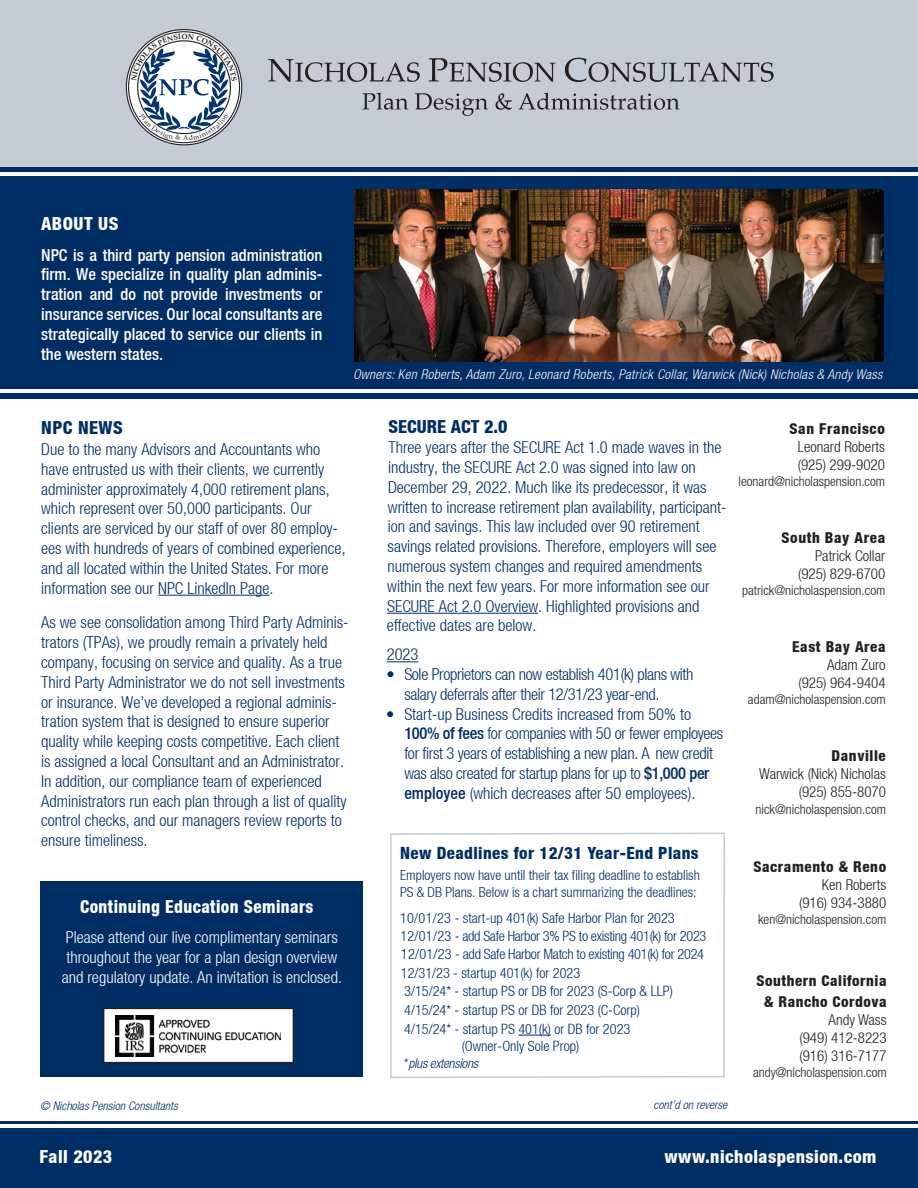
<style>
.page{position:relative;width:918px;height:1188px;background:#fff}
.page>*{position:absolute;margin:0;border:0;box-sizing:border-box;transform-origin:0 0}
.t1{font:800 condensed 18px "Helvetica Neue LT";letter-spacing:.025em;color:#fff}
.t2{font:800 condensed 18px "Helvetica Neue LT";letter-spacing:.025em;color:#fff;scale:.95 1}
.t3{font:800 condensed 18px "Helvetica Neue LT";color:#002e64}
.t4{font:800 condensed 16.8px "Helvetica Neue LT";letter-spacing:.025em;color:#002e64}
.t5{font:300 condensed 16.5px/19.8px "Helvetica Neue LT";color:#002e64}
.t6{font:300 condensed 16.5px/19.8px "Helvetica Neue LT";letter-spacing:-.02em;color:#002e64}
.t7{font:500 condensed 16.5px/19.8px "Helvetica Neue LT";color:#fff;text-align:justify}
.t8{font:300 condensed 16.5px/19.8px "Helvetica Neue LT";color:#fff}
.t9{font:300 condensed 15px/18px "Helvetica Neue LT";color:#231f20;text-align:right}
.t10{font:800 condensed 15px/21px "Helvetica Neue LT";letter-spacing:.04em;color:#231f20;text-align:center}
.t11{font:300 condensed 14.25px/18.5px "Helvetica Neue LT";color:#002e64}
.t12{font:300 condensed 13.95px/16.8px "Helvetica Neue LT";color:#002e64}
.t13{font:300 condensed 13.5px "Helvetica Neue LT";color:#231f20}
.t14{font:italic 300 condensed 13.5px "Helvetica Neue LT";letter-spacing:.025em;color:#fff}
.t15{font:italic 300 condensed 13.5px "Helvetica Neue LT";letter-spacing:-.02em;color:#002e64}
.t16{font:italic 300 condensed 12px "Helvetica Neue LT";color:#002e64}
.s1{font-weight:500}
.s2{font-style:normal}
</style>
<div class="page">
<div style="left:0;top:136px;width:918px;height:976px;background:#002e64"></div>
<div style="left:0;top:399px;width:918px;height:713px;background:#fff"></div>
<div style="left:0;top:1121px;width:918px;height:67px;background:#002e64"></div>
<div style="left:0;top:0;width:918px;height:166px;background:#c5ccd5"></div>
<svg style="left:268px;top:59px;width:152px;height:23px"></svg>
<svg style="left:429px;top:58px;width:126px;height:24px"></svg>
<svg style="left:565px;top:58px;width:209px;height:24px"></svg>
<svg style="left:362px;top:93px;width:46px;height:17px"></svg>
<svg style="left:415px;top:93px;width:73px;height:23px"></svg>
<svg style="left:495px;top:93px;width:17px;height:17px"></svg>
<svg style="left:518px;top:93px;width:162px;height:17px"></svg>
<hr style="left:0;top:389px;width:918px;height:1px;background:#fff">
<hr style="left:0;top:391px;width:918px;height:1px;background:#fff">
<hr style="left:0;top:173px;width:918px;height:1px;background:#fff">
<hr style="left:0;top:175px;width:918px;height:1px;background:#fff">
<hr style="left:0;top:1124px;width:918px;height:1px;background:#fff">
<hr style="left:0;top:1127px;width:918px;height:1px;background:#fff">
<hr style="left:158px;top:595px;width:112px;height:1px;background:#002e64">
<div style="left:40px;top:882px;width:322px;height:195px;background:#002e64"></div>
<hr style="left:387px;top:613px;width:151px;height:1px;background:#002e64">
<hr style="left:387px;top:661px;width:31px;height:1px;background:#002e64">
<img style="left:354px;top:190px;width:530px;height:171px">
<div style="left:389px;top:832px;width:337px;height:247px;background:#fff"></div>
<hr style="left:518px;top:1035px;width:33px;height:1px;background:#002e64">
<svg style="left:103px;top:1008px;width:191px;height:55px;background:#dad9da"></svg>
<img style="left:115px;top:1016px;width:165px;height:41px">
<svg style="left:126px;top:29px;width:116px;height:116px"></svg>
<p class="t1" style="left:41px;top:212px;width:79px">ABOUT US</p>
<p class="t7" style="left:41px;top:245px;width:283px">NPC is a third party pension administration firm. We specialize in quality plan adminis&shy;tration and do not provide investments or insurance services. Our local consultants are strategically placed to service our clients in the western states.</p>
<p class="t14" style="left:353px;top:367px;width:531px">Owners: Ken Roberts, Adam Zuro, Leonard Roberts, Patrick Collar, Warwick (Nick) Nicholas &amp; Andy Wass</p>
<p class="t3" style="left:41px;top:417px;width:83px">NPC NEWS</p>
<p class="t5" style="left:41px;top:439px;width:306px">Due to the many Advisors and Accountants who have entrusted us with their clients, we currently administer approximately 4,000 retirement plans, which represent over 50,000 participants. Our clients are serviced by our staff of over 80 employ&shy;ees with hundreds of years of combined experience, and all located within the United States. For more information see our NPC LinkedIn Page.</p>
<p class="t5" style="left:41px;top:612px;width:309px">As we see consolidation among Third Party Adminis&shy;trators (TPAs), we proudly remain a privately held company, focusing on service and quality. As a true Third Party Administrator we do not sell investments or insurance. We’ve developed a regional adminis&shy;tration system that is designed to ensure superior quality while keeping costs competitive. Each client is assigned a local Consultant and an Administrator.<br>In addition, our compliance team of experienced Administrators run each plan through a list of quality control checks, and our managers review reports to ensure timeliness.</p>
<p class="t2" style="left:80px;top:895px;width:247px">Continuing Education Seminars</p>
<p class="t8" style="left:62px;top:927px;width:282px">Please attend our live complimentary seminars throughout the year for a plan design overview and regulatory update. An invitation is enclosed.</p>
<p class="t3" style="left:389px;top:416px;width:121px">SECURE ACT 2.0</p>
<p class="t5" style="left:387px;top:437px;width:341px">Three years after the SECURE Act 1.0 made waves in the industry, the SECURE Act 2.0 was signed into law on December 29, 2022. Much like its predecessor, it was written to increase retirement plan availability, participant&shy;ion and savings. This law included over 90 retirement savings related provisions. Therefore, employers will see numerous system changes and required amendments within the next few years. For more information see our SECURE Act 2.0 Overview. Highlighted provisions and effective dates are below.</p>
<p class="t5" style="left:387px;top:644px;width:33px">2023</p>
<p class="t6" style="left:404px;top:664px;width:291px;text-indent:-18px">• Sole Proprietors can now establish 401(k) plans with salary deferrals after their 12/31/23 year-end.</p>
<p class="t6" style="left:404px;top:704px;width:320px;text-indent:-18px">• Start-up Business Credits increased from 50% to <span class="s1">100% of fees</span> for companies with 50 or fewer employees for first 3 years of establishing a new plan. A new credit was also created for startup plans for up to <span class="s1">$1,000 per employee</span> (which decreases after 50 employees).</p>
<p class="t4" style="left:400px;top:843px;width:300px">New Deadlines for 12/31 Year-End Plans</p>
<p class="t12" style="left:400px;top:866px;width:301px">Employers now have until their tax filing deadline to establish<br>PS &amp; DB Plans. Below is a chart summarizing the deadlines:</p>
<p class="t11" style="left:400px;top:908px;width:308px">10/01/23 - start-up 401(k) Safe Harbor Plan for 2023<br>12/01/23 - add Safe Harbor 3% PS to existing 401(k) for 2023<br>12/01/23 - add Safe Harbor Match to existing 401(k) for 2024<br>12/31/23 - startup 401(k) for 2023<br>3/15/24* - startup PS or DB for 2023 (S-Corp &amp; LLP)<br>4/15/24* - startup PS or DB for 2023 (C-Corp)<br>4/15/24* - startup PS 401(k) or DB for 2023</p>
<p class="t11" style="left:462px;top:1036px;width:119px">(Owner-Only Sole Prop)</p>
<p class="t15" style="left:404px;top:1055px;width:75px"><span class="s2">*</span>plus extensions</p>
<p class="t16" style="left:40px;top:1098px;width:139px">© Nicholas Pension Consultants</p>
<p class="t16" style="left:654px;top:1097px;width:75px">cont’d on reverse</p>
<p class="t10" style="left:790px;top:418px;width:97px">San Francisco</p>
<p class="t9" style="left:798px;top:437px;width:89px;text-align:left">Leonard Roberts (925) 299-9020</p>
<p class="t13" style="left:739px;top:473px;width:148px">leonard@nicholaspension.com</p>
<p class="t10" style="left:782px;top:527px;width:105px">South Bay Area</p>
<p class="t9" style="left:798px;top:546px;width:89px">Patrick Collar (925) 829-6700</p>
<p class="t13" style="left:742px;top:583px;width:145px">patrick@nicholaspension.com</p>
<p class="t10" style="left:792px;top:636px;width:95px">East Bay Area</p>
<p class="t9" style="left:798px;top:656px;width:89px">Adam Zuro (925) 964-9404</p>
<p class="t13" style="left:748px;top:692px;width:139px">adam@nicholaspension.com</p>
<p class="t10" style="left:832px;top:745px;width:56px">Danville</p>
<p class="t9" style="left:759px;top:765px;width:128px">Warwick (Nick) Nicholas (925) 855-8070</p>
<p class="t13" style="left:756px;top:801px;width:132px">nick@nicholaspension.com</p>
<p class="t10" style="left:753px;top:856px;width:134px">Sacramento &amp; Reno</p>
<p class="t9" style="left:799px;top:876px;width:89px">Ken Roberts (916) 934-3880</p>
<p class="t13" style="left:758px;top:912px;width:130px">ken@nicholaspension.com</p>
<p class="t10" style="left:756px;top:970px;width:132px">Southern California &amp; Rancho Cordova</p>
<p class="t9" style="left:799px;top:1010px;width:89px;text-align:justify;text-indent:29px">Andy Wass (949) 412-8223 (916) 316-7177</p>
<p class="t13" style="left:753px;top:1064px;width:135px">andy@nicholaspension.com</p>
<p class="t1" style="left:40px;top:1146px;width:74px">Fall 2023</p>
<p class="t1" style="left:664px;top:1146px;width:214px">www.nicholaspension.com</p>
</div>
